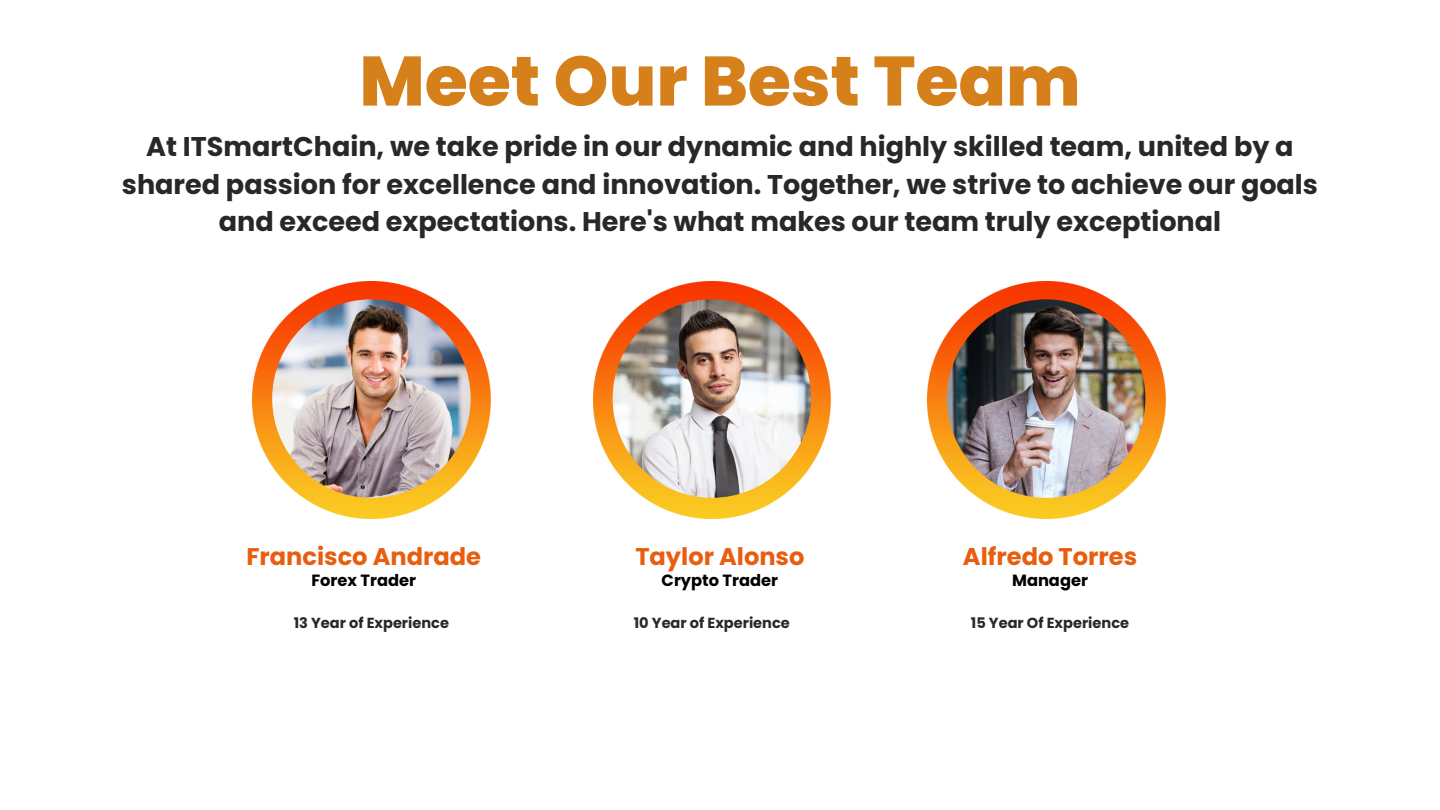
<style>
.page{position:relative;width:1440px;height:810px;background:#fff}
.page>*{position:absolute;margin:0;border:0;box-sizing:border-box;transform-origin:0 0}
.t1{font:800 69.8px "Poppins";color:#d6801c}
.t2{font:700 27.1px/37.5px "Poppins";color:#292828;text-align:center}
.t3{font:700 24.1px "Poppins";color:#e85d0f}
.t4{font:700 16.3px "Poppins";color:#000}
.t5{font:700 14.6px "Poppins";color:#292828}
</style>
<div class="page">
<img style="left:253px;top:282px;width:237px;height:237px">
<img style="left:272px;top:299px;width:199px;height:199px;border-radius:50%">
<img style="left:593px;top:282px;width:238px;height:237px">
<img style="left:613px;top:299px;width:198px;height:199px;border-radius:50%">
<img style="left:927px;top:282px;width:238px;height:237px">
<img style="left:947px;top:299px;width:198px;height:199px;border-radius:50%">
<p class="t1" style="left:359px;top:32px;width:723px">Meet Our Best Team</p>
<p class="t2" style="left:122px;top:128px;width:1198px">At ITSmartChain, we take pride in our dynamic and highly skilled team, united by a shared passion for excellence and innovation. Together, we strive to achieve our goals and exceed expectations. Here's what makes our team truly exceptional</p>
<p class="t3" style="left:246px;top:540px;width:236px">Francisco Andrade</p>
<p class="t4" style="left:311px;top:569px;width:106px">Forex Trader</p>
<p class="t3" style="left:635px;top:540px;width:171px">Taylor Alonso</p>
<p class="t4" style="left:662px;top:569px;width:118px">Crypto Trader</p>
<p class="t3" style="left:963px;top:540px;width:176px">Alfredo Torres</p>
<p class="t4" style="left:1012px;top:569px;width:77px">Manager</p>
<p class="t5" style="left:294px;top:613px;width:157px">13 Year of Experience</p>
<p class="t5" style="left:634px;top:613px;width:158px">10 Year of Experience</p>
<p class="t5" style="left:971px;top:613px;width:160px">15 Year Of Experience</p>
</div>
